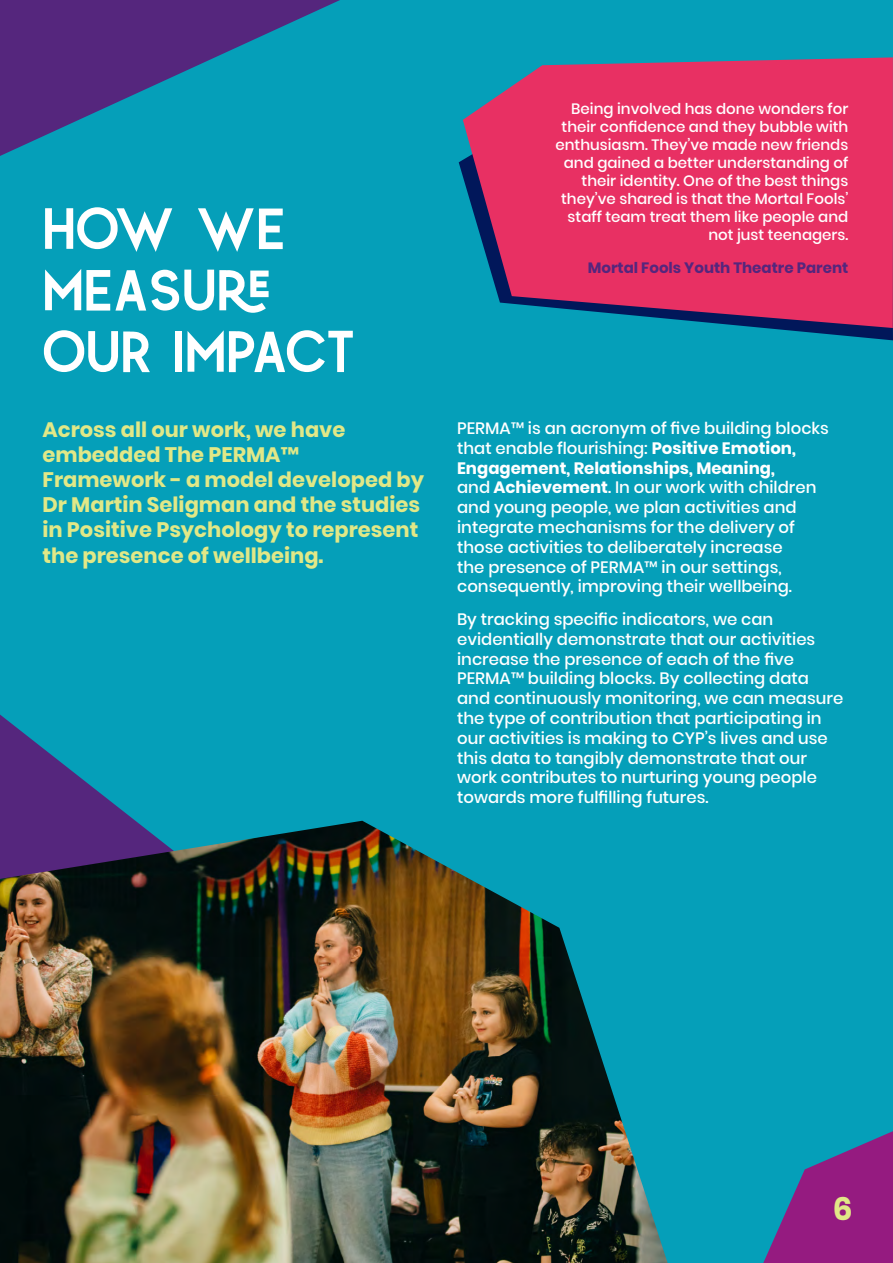
<style>
.page{position:relative;width:893px;height:1263px;background:#059fb9}
.page>*{position:absolute;margin:0;border:0;box-sizing:border-box;transform-origin:0 0}
.t1{font:85.5px/61.5px "Quirk";color:#fff}
.t2{font:700 31.5px "Poppins";color:#e1e887}
.t3{font:700 21px/25.2px "Poppins";color:#e1e887}
.t4{font:500 16.5px/19.8px "Poppins";color:#fff}
.t5{font:500 15px/18px "Poppins";color:#fff;text-align:right}
.t6{font:700 15px "Poppins";color:#55267d}
.s1{font-weight:700}
</style>
<div class="page">
<svg style="left:0;top:714px;width:363px;height:107px"></svg>
<svg style="left:763px;top:1131px;width:130px;height:132px"></svg>
<svg style="left:459px;top:160px;width:434px;height:180px"></svg>
<svg style="left:463px;top:57px;width:430px;height:271px;background:#c8396a"></svg>
<svg style="left:0;top:0;width:340px;height:156px"></svg>
<img style="left:0;top:821px;width:668px;height:442px">
<h1 class="t1" style="left:43px;top:192px;width:314px">HOW WE<br>MEASUre<br>OUR IMPACT</h1>
<p class="t5" style="left:555px;top:100px;width:294px">Being involved has done wonders for their confidence and they bubble with enthusiasm. They’ve made new friends and gained a better understanding of their identity. One of the best things they’ve shared is that the Mortal Fools’ staff team treat them like people and not just teenagers.</p>
<p class="t6" style="left:588px;top:259px;width:262px">Mortal Fools Youth Theatre Parent</p>
<p class="t3" style="left:43px;top:417px;width:383px">Across all our work, we have embedded The PERMA™<br>Framework - a model developed by<br>Dr Martin Seligman and the studies in Positive Psychology to represent the presence of wellbeing.</p>
<p class="t4" style="left:457px;top:418px;width:373px">PERMA™ is an acronym of five building blocks that enable flourishing: <span class="s1">Positive Emotion, Engagement, Relationships, Meaning,<br></span>and <span class="s1">Achievement</span>. In our work with children and young people, we plan activities and integrate mechanisms for the delivery of those activities to deliberately increase<br>the presence of PERMA™ in our settings, consequently, improving their wellbeing.</p>
<p class="t4" style="left:457px;top:609px;width:388px">By tracking specific indicators, we can evidentially demonstrate that our activities increase the presence of each of the five PERMA™ building blocks. By collecting data and continuously monitoring, we can measure the type of contribution that participating in our activities is making to CYP’s lives and use this data to tangibly demonstrate that our work contributes to nurturing young people towards more fulfilling futures.</p>
<h2 class="t2" style="left:833px;top:1190px;width:21px">6</h2>
</div>
